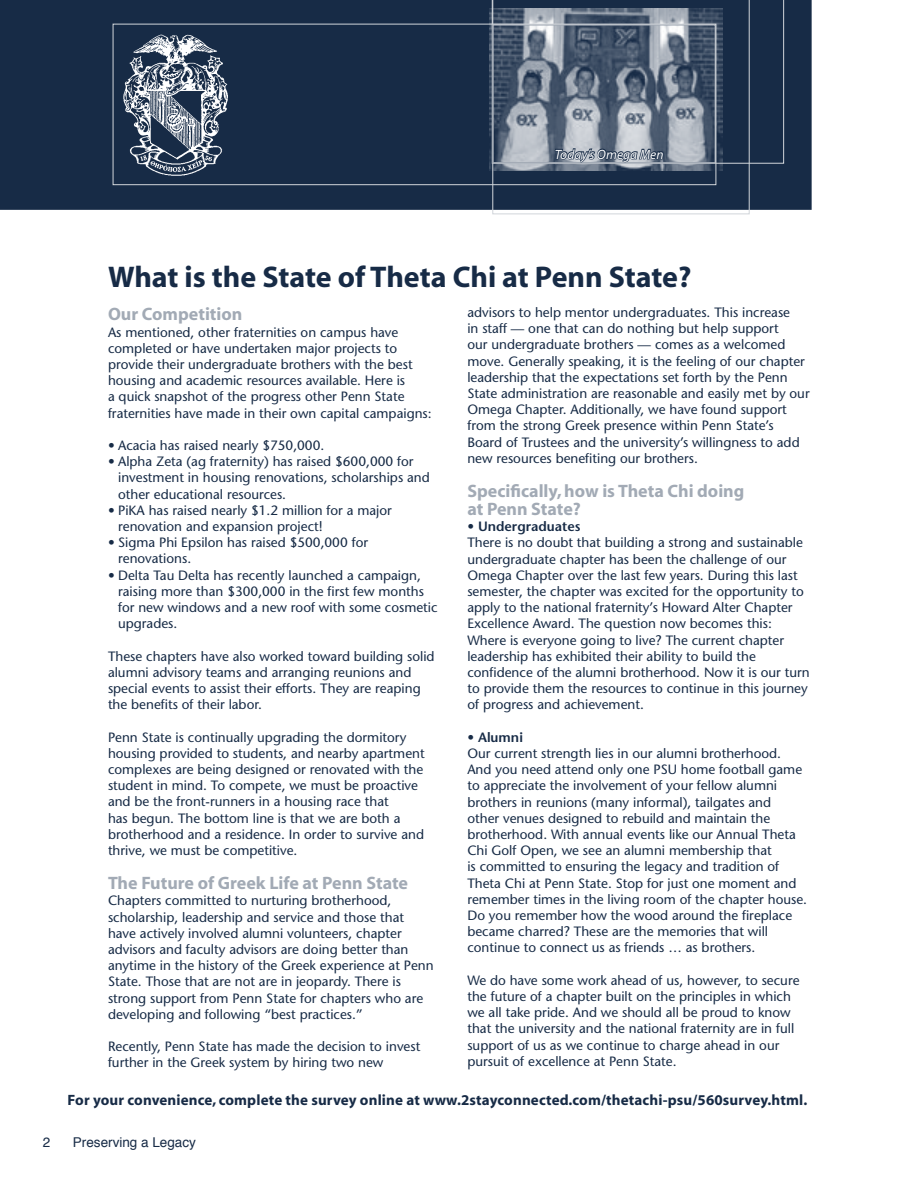
<style>
.page{position:relative;width:918px;height:1188px;background:#fff}
.page>*{position:absolute;margin:0;border:0;box-sizing:border-box;transform-origin:0 0}
._2_Heading{font:700 30px "Myriad";color:#172b46}
._2_Subhead_tinted_GS{font:700 18px/18px "Myriad";color:#a2aab5}
._2_Subhead{font:700 15px "Myriad";letter-spacing:.01em;color:#172b46}
._2_Bodytext{font:13.5px/16.2px "Stone Sans";color:#172b46}
._2_Bodytext-2{font:600 13.5px "Stone Sans";color:#172b46}
.t1{font:13.5px "Helvetica";color:#172b46}
._2_Caption{font:italic 13.5px "Myriad";color:#fff}
</style>
<div class="page">
<div style="left:0;top:0;width:812px;height:210px;background:#172b46"></div>
<svg style="left:493px;top:163px;width:256px;height:51px;background:#34455d"></svg>
<svg style="left:492px;top:0;width:292px;height:163px;background:#576578"></svg>
<div style="left:492px;top:24px;width:224px;height:140px;border:2px solid #a2aab5"></div>
<div style="left:113px;top:24px;width:603px;height:161px;border:1px solid #d1d5da"></div>
<img style="left:120px;top:30px;width:111px;height:149px">
<svg style="left:554px;top:137px;width:110px;height:36px;background:#717d8d"></svg>
<p class="_2_Caption" style="left:555px;top:147px;width:110px">Today’s Omega Men</p>
<p class="_2_Heading" style="left:108px;top:262px;width:585px">What is the State of Theta Chi at Penn State?</p>
<p class="_2_Subhead_tinted_GS" style="left:108px;top:306px;width:136px">Our Competition</p>
<p class="_2_Bodytext" style="left:108px;top:324px;width:325px">As mentioned, other fraternities on campus have completed or have undertaken major projects to provide their undergraduate brothers with the best housing and academic resources available. Here is<br>a quick snapshot of the progress other Penn State fraternities have made in their own capital campaigns:</p>
<p class="_2_Bodytext" style="left:108px;top:437px;width:218px">• Acacia has raised nearly $750,000.</p>
<p class="_2_Bodytext" style="left:118px;top:453px;width:313px;text-indent:-10px">• Alpha Zeta (ag fraternity) has raised $600,000 for investment in housing renovations, scholarships and other educational resources.</p>
<p class="_2_Bodytext" style="left:118px;top:502px;width:275px;text-indent:-10px">• PiKA has raised nearly $1.2 million for a major renovation and expansion project!</p>
<p class="_2_Bodytext" style="left:118px;top:534px;width:252px;text-indent:-10px">• Sigma Phi Epsilon has raised $500,000 for renovations.</p>
<p class="_2_Bodytext" style="left:118px;top:567px;width:321px;text-indent:-10px">• Delta Tau Delta has recently launched a campaign, raising more than $300,000 in the first few months for new windows and a new roof with some cosmetic upgrades.</p>
<p class="_2_Bodytext" style="left:108px;top:648px;width:328px">These chapters have also worked toward building solid alumni advisory teams and arranging reunions and special events to assist their efforts. They are reaping the benefits of their labor.</p>
<p class="_2_Bodytext" style="left:108px;top:729px;width:318px">Penn State is continually upgrading the dormitory housing provided to students, and nearby apartment complexes are being designed or renovated with the student in mind. To compete, we must be proactive and be the front-runners in a housing race that<br>has begun. The bottom line is that we are both a brotherhood and a residence. In order to survive and thrive, we must be competitive.</p>
<p class="_2_Subhead_tinted_GS" style="left:108px;top:875px;width:302px">The Future of Greek Life at Penn State</p>
<p class="_2_Bodytext" style="left:108px;top:893px;width:327px">Chapters committed to nurturing brotherhood, scholarship, leadership and service and those that have actively involved alumni volunteers, chapter advisors and faculty advisors are doing better than anytime in the history of the Greek experience at Penn State. Those that are not are in jeopardy. There is strong support from Penn State for chapters who are developing and following “best practices.”</p>
<p class="_2_Bodytext" style="left:108px;top:1038px;width:314px">Recently, Penn State has made the decision to invest further in the Greek system by hiring two new</p>
<p class="_2_Bodytext" style="left:467px;top:304px;width:344px">advisors to help mentor undergraduates. This increase<br>in staff — one that can do nothing but help support<br>our undergraduate brothers — comes as a welcomed move. Generally speaking, it is the feeling of our chapter leadership that the expectations set forth by the Penn State administration are reasonable and easily met by our Omega Chapter. Additionally, we have found support from the strong Greek presence within Penn State’s Board of Trustees and the university’s willingness to add new resources benefiting our brothers.</p>
<p class="_2_Subhead_tinted_GS" style="left:467px;top:483px;width:278px">Specifically, how is Theta Chi doing at Penn State?</p>
<p class="_2_Bodytext-2" style="left:467px;top:518px;width:115px">• Undergraduates</p>
<p class="_2_Bodytext" style="left:467px;top:535px;width:344px">There is no doubt that building a strong and sustainable undergraduate chapter has been the challenge of our Omega Chapter over the last few years. During this last semester, the chapter was excited for the opportunity to apply to the national fraternity’s Howard Alter Chapter Excellence Award. The question now becomes this:<br>Where is everyone going to live? The current chapter leadership has exhibited their ability to build the confidence of the alumni brotherhood. Now it is our turn to provide them the resources to continue in this journey of progress and achievement.</p>
<p class="_2_Bodytext-2" style="left:467px;top:729px;width:57px">• Alumni</p>
<p class="_2_Bodytext" style="left:467px;top:745px;width:341px">Our current strength lies in our alumni brotherhood.<br>And you need attend only one PSU home football game to appreciate the involvement of your fellow alumni brothers in reunions (many informal), tailgates and<br>other venues designed to rebuild and maintain the brotherhood. With annual events like our Annual Theta Chi Golf Open, we see an alumni membership that<br>is committed to ensuring the legacy and tradition of Theta Chi at Penn State. Stop for just one moment and remember times in the living room of the chapter house.<br>Do you remember how the wood around the fireplace became charred? These are the memories that will continue to connect us as friends … as brothers.</p>
<p class="_2_Bodytext" style="left:467px;top:972px;width:334px">We do have some work ahead of us, however, to secure the future of a chapter built on the principles in which we all take pride. And we should all be proud to know that the university and the national fraternity are in full support of us as we continue to charge ahead in our pursuit of excellence at Penn State.</p>
<p class="_2_Subhead" style="left:68px;top:1092px;width:741px">For your convenience, complete the survey online at www.2stayconnected.com/thetachi-psu/560survey.html.</p>
<p class="t1" style="left:43px;top:1133px;width:9px">2</p>
<p class="t1" style="left:73px;top:1133px;width:125px">Preserving a Legacy</p>
</div>
